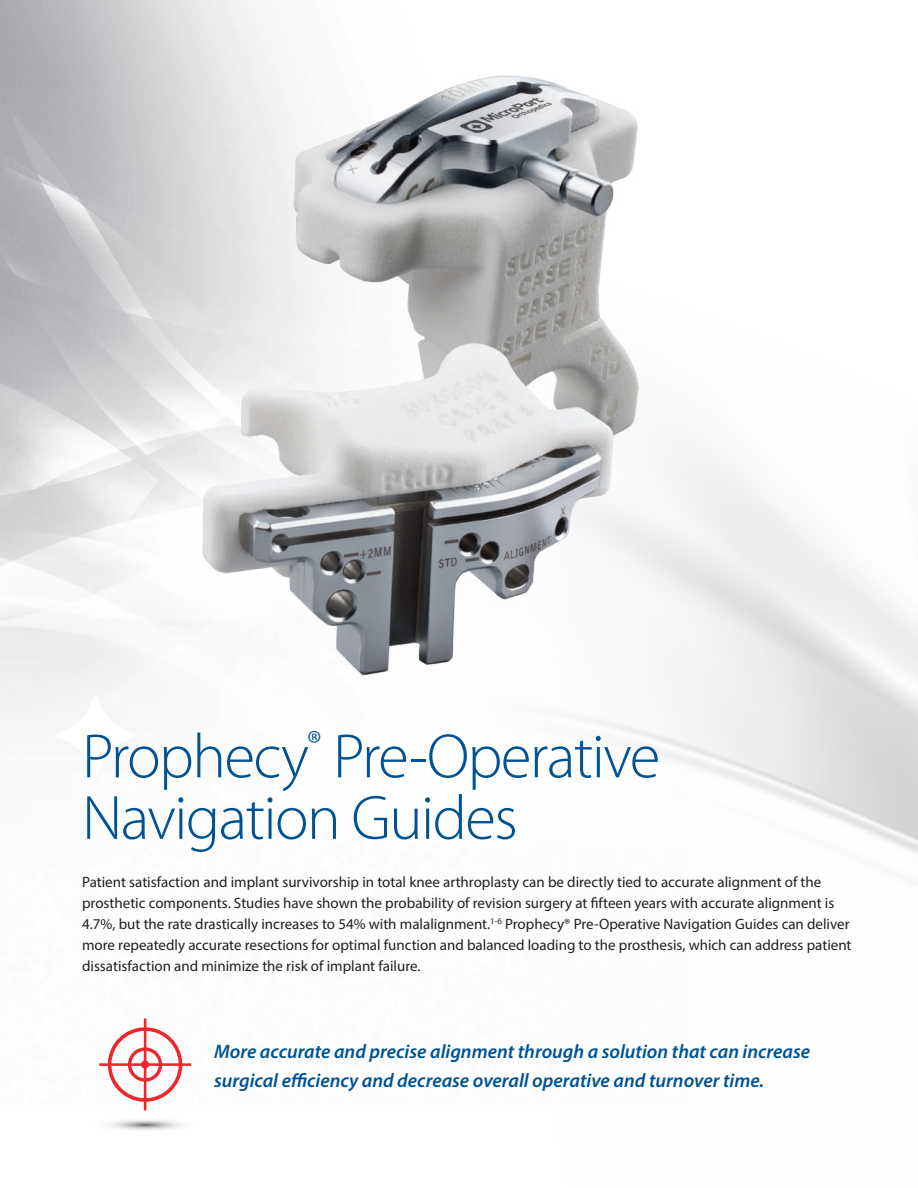
<style>
.page{position:relative;width:918px;height:1188px;background:#fff}
.page>*{position:absolute;margin:0;border:0;box-sizing:border-box;transform-origin:0 0}
.t1{font:300 63px/61.5px "Myriad Pro";letter-spacing:-.025em;color:#005294}
.t2{font:italic 600 19.5px/28.5px "Myriad Pro";color:#005294}
.t3{font:15px/21px "Myriad Pro";color:#231f20}
</style>
<div class="page">
<svg style="left:56px;top:696px;width:80px;height:79px"></svg>
<svg style="left:99px;top:1019px;width:93px;height:111px"></svg>
<img style="left:162px;top:0;width:513px;height:722px">
<h1 class="t1" style="left:82px;top:727px;width:580px">Prophecy<sup>®</sup> Pre-Operative<br>Navigation Guides</h1>
<p class="t3" style="left:82px;top:871px;width:771px">Patient satisfaction and implant survivorship in total knee arthroplasty can be directly tied to accurate alignment of the prosthetic components. Studies have shown the probability of revision surgery at fifteen years with accurate alignment is 4.7%, but the rate drastically increases to 54% with malalignment.<sup>1-6</sup> Prophecy® Pre-Operative Navigation Guides can deliver more repeatedly accurate resections for optimal function and balanced loading to the prosthesis, which can address patient dissatisfaction and minimize the risk of implant failure.</p>
<h2 class="t2" style="left:214px;top:1037px;width:598px">More accurate and precise alignment through a solution that can increase surgical efficiency and decrease overall operative and turnover time.</h2>
</div>
